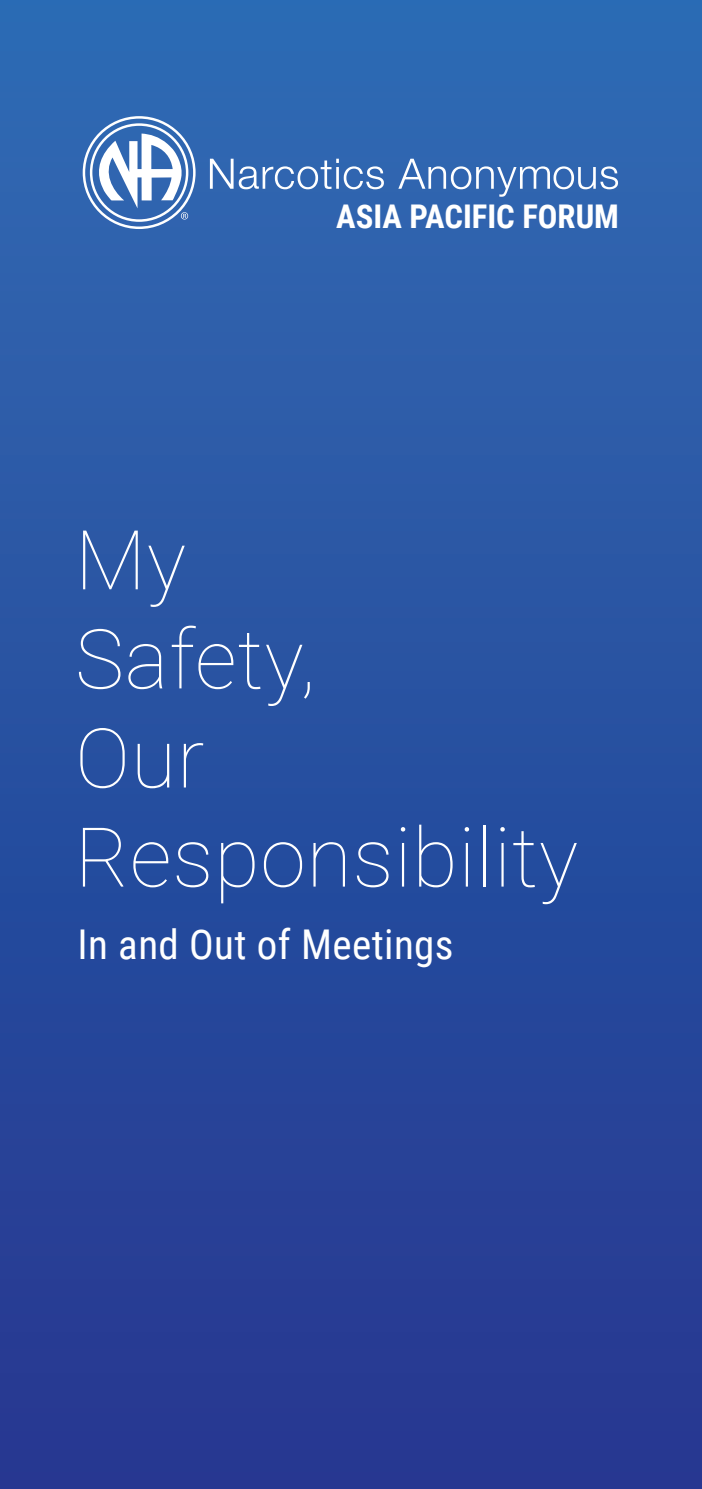
<style>
.page{position:relative;width:702px;height:1489px;background:#fff}
.page>*{position:absolute;margin:0;border:0;box-sizing:border-box;transform-origin:0 0}
.t1{font:100 82.5px/99px "Roboto";letter-spacing:.01em;color:#fff}
.t2{font:41px "Roboto Condensed";letter-spacing:.01em;color:#fff}
.t3{font:700 32.75px "Roboto Condensed";color:#fff}
</style>
<div class="page">
<div style="left:0;top:0;width:702px;height:1488px;background:linear-gradient(to bottom,#2f6cb4,#24368f)"></div>
<div style="left:90px;top:123px;width:98px;height:99px;border:2px solid #fff;border-radius:50%"></div>
<div style="left:83px;top:116px;width:112px;height:113px;border:2px solid #fff;border-radius:50%"></div>
<svg style="left:96px;top:133px;width:92px;height:86px"></svg>
<svg style="left:210px;top:159px;width:23px;height:30px"></svg>
<svg style="left:239px;top:159px;width:145px;height:30px;background:#5e88c1"></svg>
<svg style="left:398px;top:159px;width:220px;height:38px;background:#537fbd"></svg>
<p class="t3" style="left:336px;top:193px;width:284px">ASIA PACIFIC FORUM</p>
<p class="t1" style="left:75px;top:507px;width:504px">My<br>Safety,<br>Our<br>Responsibility</p>
<p class="t2" style="left:78px;top:915px;width:377px">In and Out of Meetings</p>
</div>
